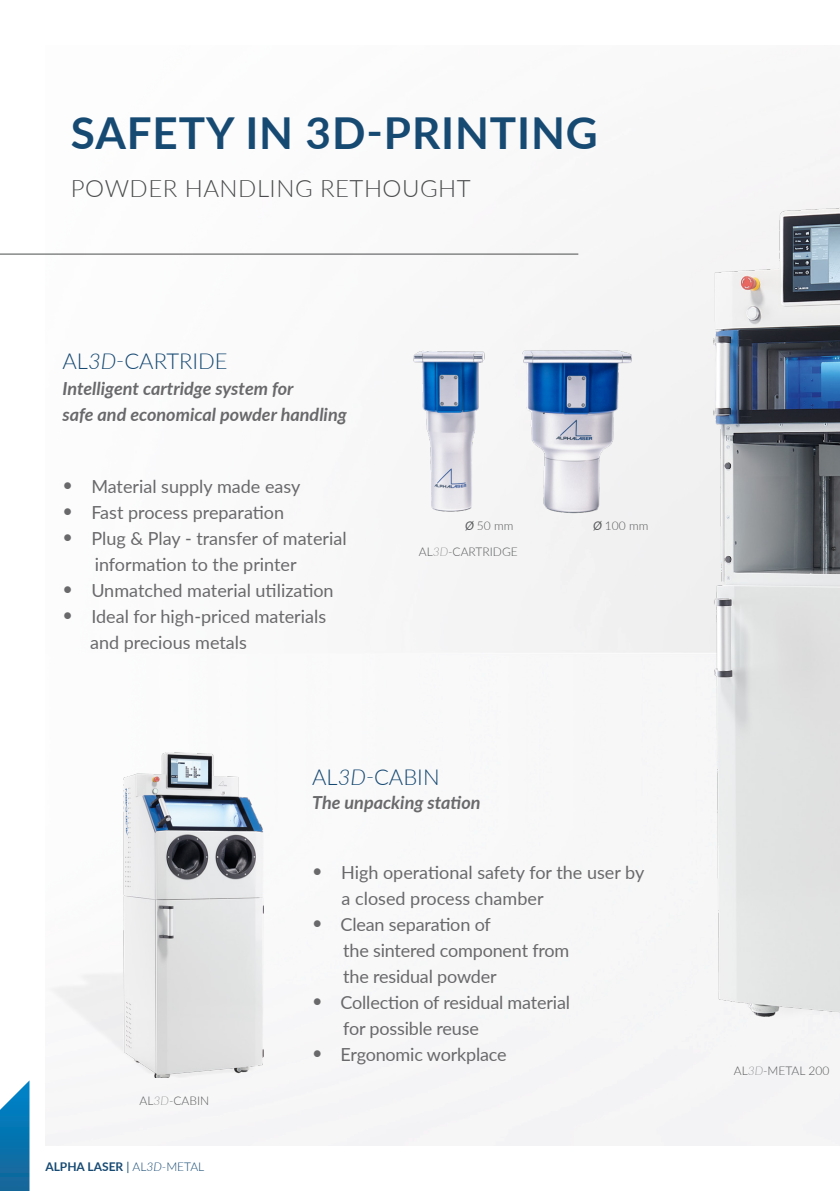
<style>
.page{position:relative;width:840px;height:1191px;background:#fff}
.page>*{position:absolute;margin:0;border:0;box-sizing:border-box;transform-origin:0 0}
.t1{font:700 44px "Lato";letter-spacing:.02em;color:#174a73}
.t2{font:300 24px "Lato";letter-spacing:.02em;color:#4b4c4d}
.t3{font:300 22px "Lato";color:#174a73}
.t4{font:18px/26px "Lato";letter-spacing:-.005em;color:#69696c}
.t5{font:italic 700 18px/26px "Lato";color:#69696c}
.t6{font:300 12px "Lato";color:#57585a}
.t7{font:700 12px "Lato";color:#174a73}
.s1{font-style:italic}
.s2{font-weight:400;font-style:italic}
.s3{font-weight:100;font-style:italic}
.s4{font-weight:400}
.s5{font-weight:300}
.s6{font-weight:300;font-style:italic}
</style>
<div class="page">
<img style="left:45px;top:147px;width:794px;height:998px">
<svg style="left:0;top:1081px;width:29px;height:110px;background:#2985b8"></svg>
<hr style="left:0;top:254px;width:578px;height:1px;background:#4b4c4d">
<img style="left:45px;top:752px;width:218px;height:325px">
<img style="left:713px;top:205px;width:126px;height:830px">
<img style="left:340px;top:317px;width:346px;height:232px">
<h1 class="t1" style="left:71px;top:100px;width:528px">SAFETY IN 3D-PRINTING</h1>
<h2 class="t2" style="left:71px;top:171px;width:401px">POWDER HANDLING RETHOUGHT</h2>
<p class="t3" style="left:62px;top:346px;width:167px">AL<span class="s1">3D</span>-CARTRIDE</p>
<p class="t5" style="left:62px;top:375px;width:286px">Intelligent cartridge system for<br>safe and economical powder handling</p>
<p class="t4" style="left:62px;top:473px;width:239px">• Material supply made easy</p>
<p class="t4" style="left:62px;top:499px;width:223px">• Fast process preparation</p>
<p class="t4" style="left:95px;top:525px;width:253px;text-indent:-32px">• Plug &amp; Play - transfer of material information to the printer</p>
<p class="t4" style="left:62px;top:577px;width:272px">• Unmatched material utilization</p>
<p class="t4" style="left:90px;top:603px;width:237px;text-indent:-28px">• Ideal for high-priced materials and precious metals</p>
<p class="t6" style="left:465px;top:517px;width:50px"><span class="s2">Ø</span> 50 mm</p>
<p class="t6" style="left:593px;top:517px;width:57px"><span class="s2">Ø</span> 100 mm</p>
<p class="t6" style="left:418px;top:543px;width:100px">AL<span class="s3">3D</span>-CARTRIDGE</p>
<p class="t3" style="left:312px;top:761px;width:129px">AL<span class="s1">3D</span>-CABIN</p>
<p class="t5" style="left:312px;top:788px;width:170px">The unpacking station</p>
<p class="t6" style="left:139px;top:1092px;width:71px">AL<span class="s3">3D</span>-CABIN</p>
<p class="t7" style="left:45px;top:1157px;width:160px">ALPHA LASER <span class="s4">|</span> <span class="s5">AL</span><span class="s6">3D</span><span class="s5">-METAL</span></p>
<p class="t4" style="left:341px;top:858px;width:304px;text-indent:-29px">• High operational safety for the user by a closed process chamber</p>
<p class="t4" style="left:343px;top:910px;width:227px;text-indent:-31px">• Clean separation of<br>the sintered component from the residual powder</p>
<p class="t4" style="left:343px;top:988px;width:228px;text-indent:-31px">• Collection of residual material for possible reuse</p>
<p class="t4" style="left:312px;top:1040px;width:196px">• Ergonomic workplace</p>
<p class="t6" style="left:733px;top:1062px;width:97px">AL<span class="s3">3D</span>-METAL 200</p>
</div>
